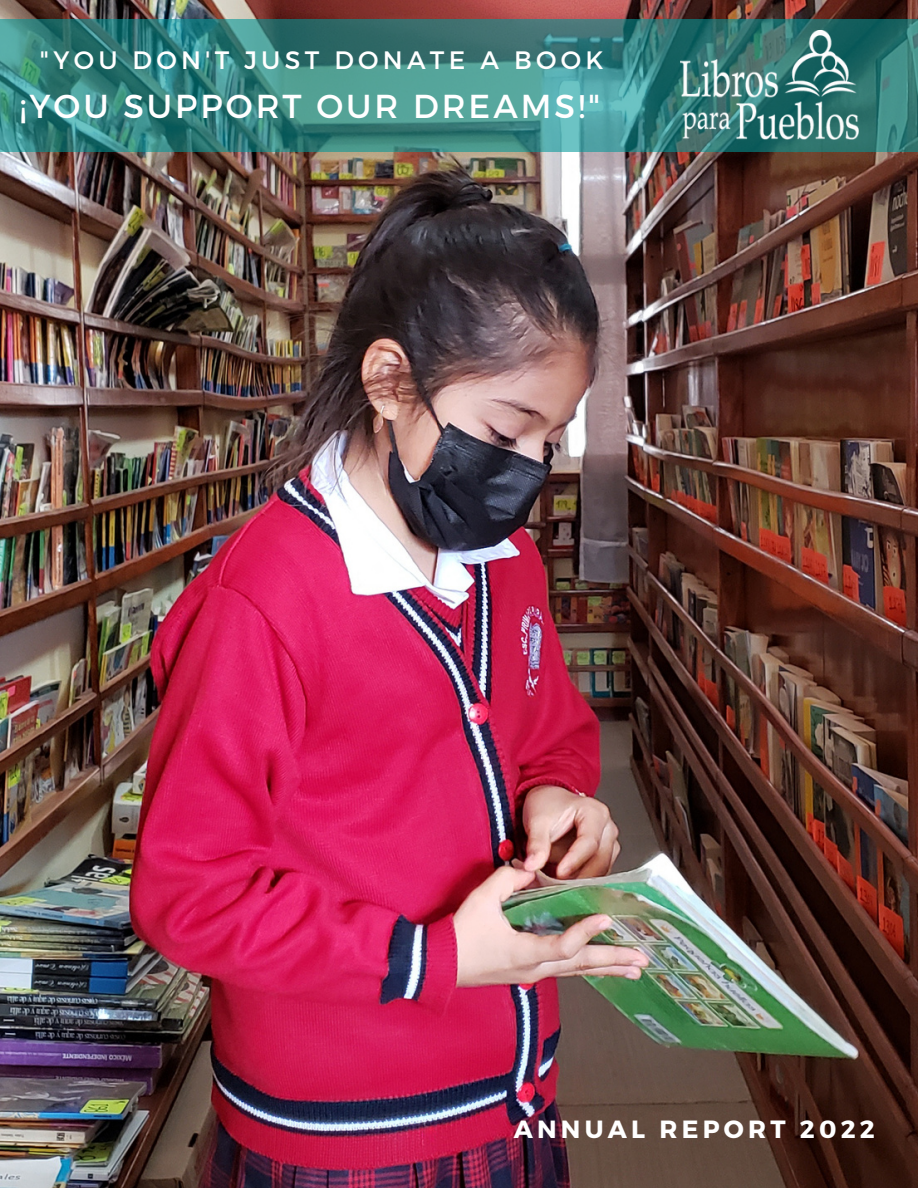
<style>
.page{position:relative;width:918px;height:1188px;background:#fff}
.page>*{position:absolute;margin:0;border:0;box-sizing:border-box;transform-origin:0 0}
.t1{font:33.15px "Montserrat";letter-spacing:.09em;color:#fff}
.t2{font:25.2px "Montserrat";letter-spacing:.17em;color:#fff}
.t3{font:700 24.9px "Montserrat";letter-spacing:.17em;color:#fff}
</style>
<div class="page">
<img style="left:0;top:0;width:918px;height:1188px">
<svg style="left:0;top:20px;width:918px;height:132px;background:#3a8481"></svg>
<img style="left:681px;top:30px;width:177px;height:109px">
<p class="t2" style="left:40px;top:44px;width:565px">"YOU DON'T JUST DONATE A BOOK</p>
<p class="t1" style="left:20px;top:85px;width:582px">¡YOU SUPPORT OUR DREAMS!"</p>
<p class="t3" style="left:514px;top:1113px;width:363px">ANNUAL REPORT 2022</p>
</div>
